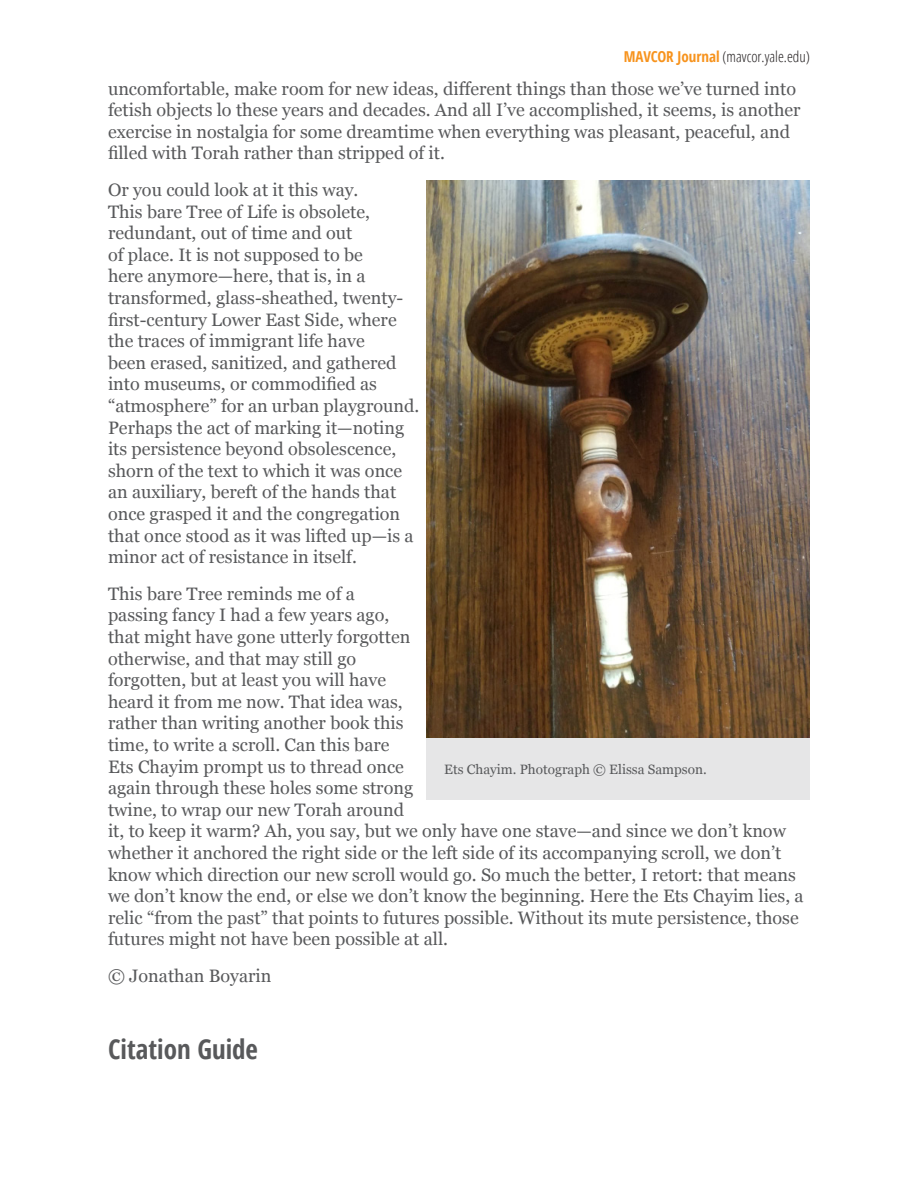
<style>
.page{position:relative;width:918px;height:1188px;background:#fff}
.page>*{position:absolute;margin:0;border:0;box-sizing:border-box;transform-origin:0 0}
.t1{font:700 condensed 27px "Open Sans";color:#58595b}
.Normal__Web{font:18px/21.6px "Georgia";color:#58595b}
.t2{font:300 condensed 15px "Open Sans";color:#231f20}
.t3{font:13.5px "Georgia";color:#58595b}
.s1{font-weight:700;color:#f7931d}
</style>
<div class="page">
<img style="left:427px;top:180px;width:383px;height:558px">
<div style="left:427px;top:738px;width:383px;height:61px;background:#e6e6e7"></div>
<p class="t2" style="left:624px;top:46px;width:188px"><span class="s1">MAVCOR Journal</span> (mavcor.yale.edu)</p>
<p class="Normal__Web" style="left:108px;top:77px;width:694px">uncomfortable, make room for new ideas, different things than those we’ve turned into fetish objects lo these years and decades. And all I’ve accomplished, it seems, is another exercise in nostalgia for some dreamtime when everything was pleasant, peaceful, and filled with Torah rather than stripped of it.</p>
<p class="Normal__Web" style="left:108px;top:178px;width:313px">Or you could look at it this way.<br>This bare Tree of Life is obsolete, redundant, out of time and out<br>of place. It is not supposed to be<br>here anymore—here, that is, in a transformed, glass-sheathed, twenty&shy;first-century Lower East Side, where the traces of immigrant life have<br>been erased, sanitized, and gathered into museums, or commodified as “atmosphere” for an urban playground.<br>Perhaps the act of marking it—noting its persistence beyond obsolescence, shorn of the text to which it was once an auxiliary, bereft of the hands that once grasped it and the congregation that once stood as it was lifted up—is a minor act of resistance in itself.</p>
<p class="Normal__Web" style="left:108px;top:582px;width:697px">This bare Tree reminds me of a<br>passing fancy I had a few years ago,<br>that might have gone utterly forgotten<br>otherwise, and that may still go<br>forgotten, but at least you will have<br>heard it from me now. That idea was,<br>rather than writing another book this<br>time, to write a scroll. Can this bare<br>Ets Chayim prompt us to thread once<br>again through these holes some strong<br>twine, to wrap our new Torah around<br>it, to keep it warm? Ah, you say, but we only have one stave—and since we don’t know whether it anchored the right side or the left side of its accompanying scroll, we don’t know which direction our new scroll would go. So much the better, I retort: that means we don’t know the end, or else we don’t know the beginning. Here the Ets Chayim lies, a relic “from the past” that points to futures possible. Without its mute persistence, those futures might not have been possible at all.</p>
<p class="Normal__Web" style="left:108px;top:964px;width:165px">© Jonathan Boyarin</p>
<p class="t3" style="left:444px;top:759px;width:264px">Ets Chayim. Photograph © Elissa Sampson.</p>
<p class="t1" style="left:108px;top:1030px;width:152px">Citation Guide</p>
</div>
